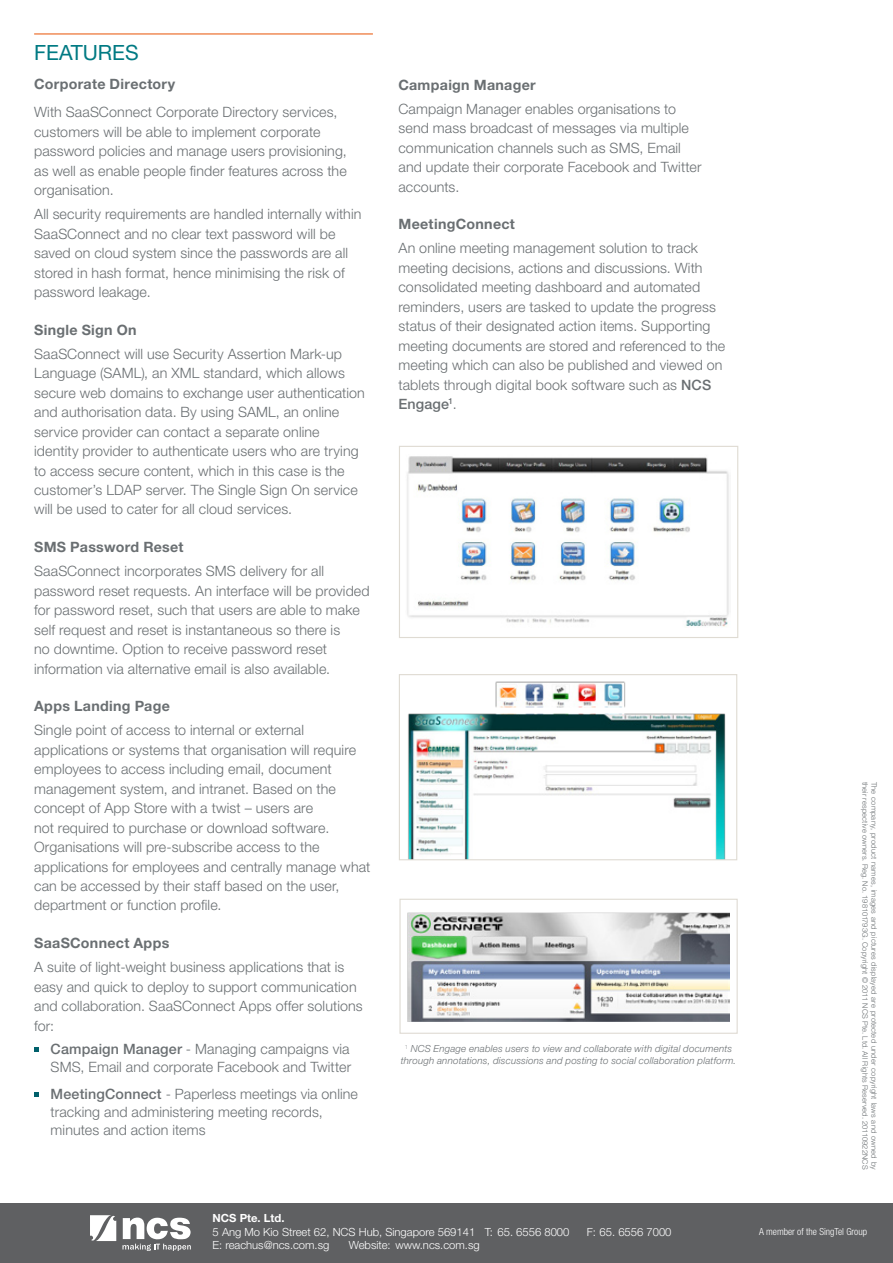
<style>
.page{position:relative;width:893px;height:1263px;background:#fff}
.page>*{position:absolute;margin:0;border:0;box-sizing:border-box;transform-origin:0 0}
.t1{font:21px "Helvetica Neue LT Std";color:#007a83}
.t2{font:300 14.25px/19.5px "Helvetica Neue LT Std";letter-spacing:.01em;color:#6a6f72}
.t3{font:700 14.25px "Helvetica Neue LT Std";letter-spacing:.02em;color:#6a6f72}
.t4{font:300 11.25px "Helvetica Neue LT Std";color:#fff}
.t5{font:700 11.25px "Helvetica Neue LT Std";color:#fff}
.t6{font:italic 300 9.75px/11.7px "Helvetica Neue LT Std";letter-spacing:.02em;color:#6a6f72;text-align:center}
.t7{font:300 condensed 9.75px "Helvetica Neue LT Std";color:#fff}
.t8{font:300 7.5px "Helvetica Neue LT Std";letter-spacing:.025em;color:#6a6f72}
.s1{font-weight:500}
</style>
<div class="page">
<div style="left:0;top:1203px;width:893px;height:60px;background:#5f6062"></div>
<svg style="left:123px;top:1217px;width:68px;height:34px"></svg>
<svg style="left:90px;top:1215px;width:26px;height:26px"></svg>
<hr style="left:34px;top:33px;width:339px;height:1px;background:#e95b10">
<svg style="left:34px;top:1047px;width:4px;height:4px"></svg>
<svg style="left:34px;top:1092px;width:4px;height:5px"></svg>
<img style="left:407px;top:456px;width:322px;height:171px">
<div style="left:399px;top:446px;width:339px;height:192px;border:1px solid #dfdbd3"></div>
<img style="left:408px;top:913px;width:321px;height:108px">
<div style="left:399px;top:899px;width:339px;height:135px;border:1px solid #dfdbd3"></div>
<img style="left:408px;top:681px;width:318px;height:177px">
<div style="left:399px;top:674px;width:338px;height:186px;border:1px solid #dfdbd3"></div>
<h1 class="t1" style="left:34px;top:40px;width:106px">FEATURES</h1>
<p class="t3" style="left:34px;top:75px;width:143px">Corporate Directory</p>
<p class="t2" style="left:34px;top:102px;width:314px">With SaaSConnect Corporate Directory services, customers will be able to implement corporate password policies and manage users provisioning, as well as enable people finder features across the organisation.</p>
<p class="t2" style="left:34px;top:204px;width:329px">All security requirements are handled internally within SaaSConnect and no clear text password will be saved on cloud system since the passwords are all stored in hash format, hence minimising the risk of password leakage.</p>
<p class="t3" style="left:34px;top:321px;width:104px">Single Sign On</p>
<p class="t2" style="left:34px;top:343px;width:332px">SaaSConnect will use Security Assertion Mark-up Language (SAML), an XML standard, which allows secure web domains to exchange user authentication and authorisation data. By using SAML, an online service provider can contact a separate online identity provider to authenticate users who are trying to access secure content, which in this case is the customer’s LDAP server. The Single Sign On service will be used to cater for all cloud services.</p>
<p class="t3" style="left:34px;top:538px;width:151px">SMS Password Reset</p>
<p class="t2" style="left:34px;top:561px;width:337px">SaaSConnect incorporates SMS delivery for all password reset requests. An interface will be provided for password reset, such that users are able to make self request and reset is instantaneous so there is<br>no downtime. Option to receive password reset information via alternative email is also available.</p>
<p class="t3" style="left:34px;top:697px;width:137px">Apps Landing Page</p>
<p class="t2" style="left:34px;top:720px;width:338px">Single point of access to internal or external applications or systems that organisation will require employees to access including email, document management system, and intranet. Based on the concept of App Store with a twist – users are<br>not required to purchase or download software.<br>Organisations will pre-subscribe access to the applications for employees and centrally manage what can be accessed by their staff based on the user, department or function profile.</p>
<p class="t3" style="left:34px;top:934px;width:137px">SaaSConnect Apps</p>
<p class="t2" style="left:34px;top:957px;width:330px">A suite of light-weight business applications that is easy and quick to deploy to support communication and collaboration. SaaSConnect Apps offer solutions for:</p>
<p class="t2" style="left:51px;top:1039px;width:302px;line-height:18px"><span class="s1">Campaign Manager</span> - Managing campaigns via<br>SMS, Email and corporate Facebook and Twitter</p>
<p class="t2" style="left:51px;top:1084px;width:309px;line-height:18px"><span class="s1">MeetingConnect</span> - Paperless meetings via online tracking and administering meeting records, minutes and action items</p>
<p class="t3" style="left:398px;top:76px;width:139px">Campaign Manager</p>
<p class="t2" style="left:398px;top:99px;width:305px">Campaign Manager enables organisations to send mass broadcast of messages via multiple communication channels such as SMS, Email and update their corporate Facebook and Twitter accounts.</p>
<p class="t3" style="left:398px;top:215px;width:118px">MeetingConnect</p>
<p class="t2" style="left:398px;top:238px;width:328px">An online meeting management solution to track meeting decisions, actions and discussions. With consolidated meeting dashboard and automated reminders, users are tasked to update the progress status of their designated action items. Supporting meeting documents are stored and referenced to the meeting which can also be published and viewed on tablets through digital book software such as <span class="s1">NCS Engage</span><sup>1</sup>.</p>
<p class="t6" style="left:401px;top:1043px;width:337px"><sup>1</sup> NCS Engage enables users to view and collaborate with digital documents through annotations, discussions and posting to social collaboration platform.</p>
<p class="t5" style="left:213px;top:1211px;width:73px">NCS Pte. Ltd.</p>
<p class="t4" style="left:213px;top:1225px;width:358px">5 Ang Mo Kio Street 62, NCS Hub, Singapore 569141 T: 65. 6556 8000</p>
<p class="t4" style="left:587px;top:1225px;width:86px">F: 65. 6556 7000</p>
<p class="t4" style="left:213px;top:1238px;width:118px">E: reachus@ncs.com.sg</p>
<p class="t4" style="left:349px;top:1238px;width:132px">Website: www.ncs.com.sg</p>
<p class="t8" style="left:870px;top:782px;width:389px;rotate:90deg">their respective owners. Reg. No. 198101793G. Copyright © 2011 NCS Pte. Ltd. All Rights Reserved. 20110922NCS</p>
<p class="t8" style="left:879px;top:782px;width:389px;rotate:90deg">The company, product names, images and pictures displayed are protected under copyright laws and owned by</p>
<p class="t7" style="left:759px;top:1226px;width:110px">A member of the SingTel Group</p>
</div>
